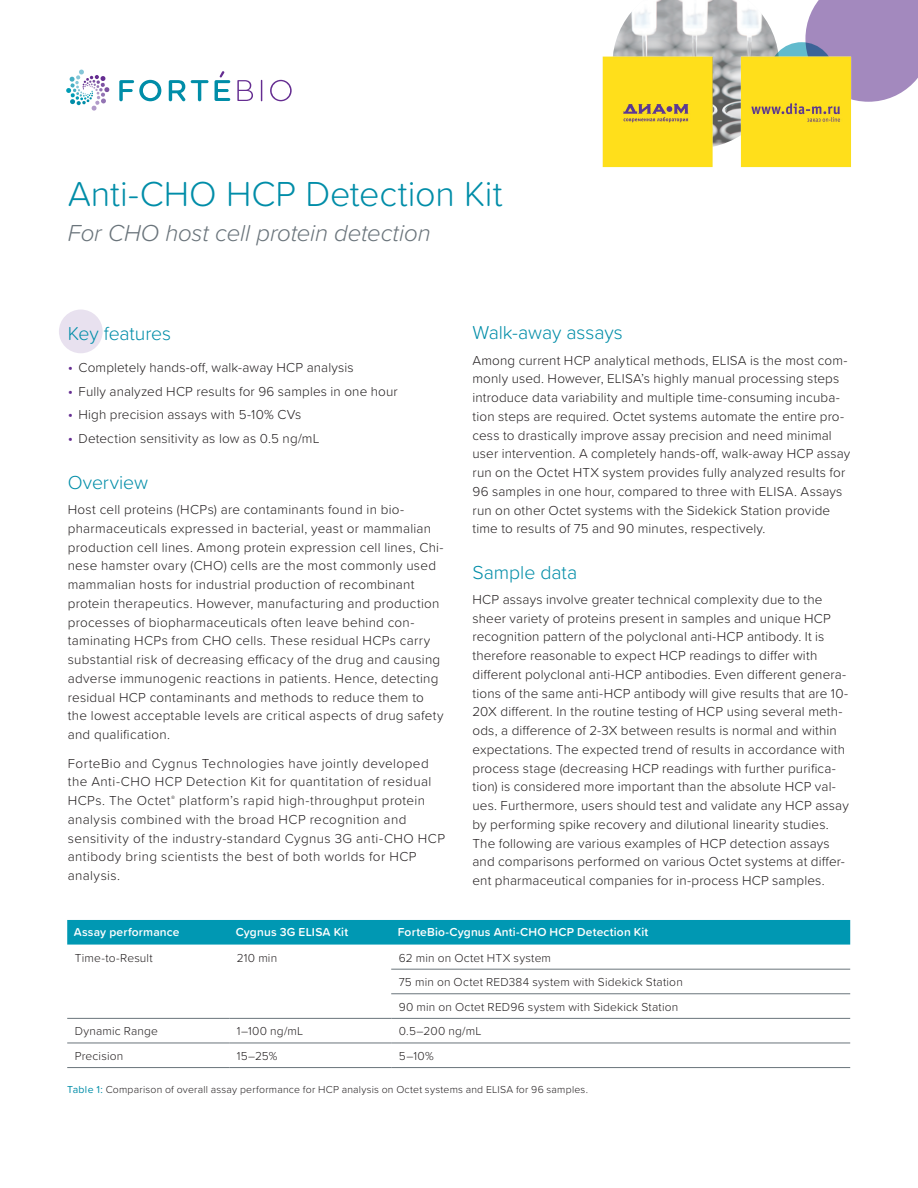
<style>
.page{position:relative;width:918px;height:1188px;background:#fff}
.page>*{position:absolute;margin:0;border:0;box-sizing:border-box;transform-origin:0 0}
.t1{font:300 36px "Proxima Soft";letter-spacing:-.005em;color:#008da8}
.t2{font:italic 300 24px "Proxima Soft";letter-spacing:-.01em;color:#6a747b}
.t3{font:300 19.5px "Proxima Soft";letter-spacing:-.005em;color:#008da8}
.t4{font:300 13.5px/18.8px "Proxima Soft";letter-spacing:.015em;color:#231f20}
.t5{font:300 12px/24.6px "Proxima Soft";letter-spacing:.015em;color:#231f20}
.t6{font:600 12px "Proxima Soft";letter-spacing:.015em;color:#fff}
.t7{font:300 10.5px "Proxima Soft";letter-spacing:.02em;color:#231f20}
.s1{font-size:15px;color:#652d91}
.s2{font-weight:400;color:#008da8}
</style>
<div class="page">
<div style="left:59px;top:310px;width:44px;height:43px;background:#e8e1ef;border-radius:50%"></div>
<svg style="left:805px;top:0;width:113px;height:102px;background:#a890c2"></svg>
<svg style="left:119px;top:80px;width:42px;height:21px"></svg>
<svg style="left:169px;top:80px;width:16px;height:21px"></svg>
<svg style="left:191px;top:80px;width:18px;height:21px"></svg>
<svg style="left:237px;top:80px;width:16px;height:21px"></svg>
<svg style="left:261px;top:80px;width:1px;height:21px"></svg>
<svg style="left:270px;top:80px;width:22px;height:21px"></svg>
<svg style="left:215px;top:71px;width:15px;height:30px"></svg>
<svg style="left:66px;top:69px;width:44px;height:42px"></svg>
<img style="left:614px;top:0;width:163px;height:46px">
<div style="left:67px;top:920px;width:783px;height:25px;background:#0098b3"></div>
<hr style="left:391px;top:969px;width:459px;height:1px;background:#6a747b">
<hr style="left:391px;top:994px;width:459px;height:1px;background:#6a747b">
<hr style="left:391px;top:1018px;width:459px;height:1px;background:#6a747b">
<hr style="left:67px;top:1043px;width:162px;height:1px;background:#6a747b">
<hr style="left:229px;top:1043px;width:162px;height:1px;background:#6a747b">
<hr style="left:391px;top:1043px;width:459px;height:1px;background:#6a747b">
<hr style="left:67px;top:1018px;width:162px;height:1px;background:#6a747b">
<hr style="left:229px;top:1018px;width:162px;height:1px;background:#6a747b">
<hr style="left:67px;top:1067px;width:162px;height:1px;background:#6a747b">
<hr style="left:229px;top:1067px;width:162px;height:1px;background:#6a747b">
<hr style="left:391px;top:1067px;width:459px;height:1px;background:#6a747b">
<img style="left:602px;top:46px;width:259px;height:122px">
<h1 class="t1" style="left:68px;top:167px;width:436px">Anti-CHO HCP Detection Kit</h1>
<h2 class="t2" style="left:68px;top:215px;width:364px">For CHO host cell protein detection</h2>
<h3 class="t3" style="left:68px;top:319px;width:105px">Key features</h3>
<p class="t4" style="left:68px;top:357px;width:287px"><span class="s1">•</span> Completely hands-off, walk-away HCP analysis</p>
<p class="t4" style="left:68px;top:381px;width:332px"><span class="s1">•</span> Fully analyzed HCP results for 96 samples in one hour</p>
<p class="t4" style="left:68px;top:405px;width:235px"><span class="s1">•</span> High precision assays with 5-10% CVs</p>
<p class="t4" style="left:68px;top:428px;width:253px"><span class="s1">•</span> Detection sensitivity as low as 0.5 ng/mL</p>
<h3 class="t3" style="left:68px;top:468px;width:82px">Overview</h3>
<p class="t4" style="left:68px;top:499px;width:377px">Host cell proteins (HCPs) are contaminants found in bio&shy;pharmaceuticals expressed in bacterial, yeast or mammalian production cell lines. Among protein expression cell lines, Chi&shy;nese hamster ovary (CHO) cells are the most commonly used mammalian hosts for industrial production of recombinant protein therapeutics. However, manufacturing and production processes of biopharmaceuticals often leave behind con&shy;taminating HCPs from CHO cells. These residual HCPs carry substantial risk of decreasing efficacy of the drug and causing adverse immunogenic reactions in patients. Hence, detecting residual HCP contaminants and methods to reduce them to the lowest acceptable levels are critical aspects of drug safety and qualification.</p>
<p class="t4" style="left:68px;top:753px;width:379px">ForteBio and Cygnus Technologies have jointly developed the Anti-CHO HCP Detection Kit for quantitation of residual HCPs. The Octet<sup>®</sup> platform’s rapid high-throughput protein analysis combined with the broad HCP recognition and sensitivity of the industry-standard Cygnus 3G anti-CHO HCP antibody bring scientists the best of both worlds for HCP analysis.</p>
<h3 class="t3" style="left:472px;top:318px;width:152px">Walk-away assays</h3>
<p class="t4" style="left:472px;top:350px;width:379px">Among current HCP analytical methods, ELISA is the most com&shy;monly used. However, ELISA’s highly manual processing steps introduce data variability and multiple time-consuming incuba&shy;tion steps are required. Octet systems automate the entire pro&shy;cess to drastically improve assay precision and need minimal user intervention. A completely hands-off, walk-away HCP assay run on the Octet HTX system provides fully analyzed results for 96 samples in one hour, compared to three with ELISA. Assays run on other Octet systems with the Sidekick Station provide time to results of 75 and 90 minutes, respectively.</p>
<h3 class="t3" style="left:472px;top:557px;width:106px">Sample data</h3>
<p class="t4" style="left:472px;top:589px;width:378px">HCP assays involve greater technical complexity due to the sheer variety of proteins present in samples and unique HCP recognition pattern of the polyclonal anti-HCP antibody. It is therefore reasonable to expect HCP readings to differ with different polyclonal anti-HCP antibodies. Even different genera&shy;tions of the same anti-HCP antibody will give results that are 10- 20X different. In the routine testing of HCP using several meth&shy;ods, a difference of 2-3X between results is normal and within expectations. The expected trend of results in accordance with process stage (decreasing HCP readings with further purifica&shy;tion) is considered more important than the absolute HCP val&shy;ues. Furthermore, users should test and validate any HCP assay by performing spike recovery and dilutional linearity studies.<br>The following are various examples of HCP detection assays and comparisons performed on various Octet systems at differ&shy;ent pharmaceutical companies for in-process HCP samples.</p>
<p class="t6" style="left:74px;top:923px;width:107px">Assay performance</p>
<p class="t6" style="left:236px;top:923px;width:114px">Cygnus 3G ELISA Kit</p>
<p class="t6" style="left:398px;top:923px;width:252px">ForteBio-Cygnus Anti-CHO HCP Detection Kit</p>
<p class="t5" style="left:75px;top:945px;width:80px">Time-to-Result</p>
<p class="t5" style="left:237px;top:945px;width:42px">210 min</p>
<p class="t5" style="left:399px;top:945px;width:286px">62 min on Octet HTX system<br>75 min on Octet RED384 system with Sidekick Station<br>90 min on Octet RED96 system with Sidekick Station</p>
<p class="t5" style="left:75px;top:1018px;width:85px">Dynamic Range</p>
<p class="t5" style="left:237px;top:1018px;width:68px">1–100 ng/mL</p>
<p class="t5" style="left:399px;top:1018px;width:84px">0.5–200 ng/mL</p>
<p class="t5" style="left:75px;top:1043px;width:50px">Precision</p>
<p class="t5" style="left:237px;top:1043px;width:42px">15–25%</p>
<p class="t5" style="left:399px;top:1043px;width:36px">5–10%</p>
<p class="t7" style="left:67px;top:1082px;width:522px"><span class="s2">Table 1:</span> Comparison of overall assay performance for HCP analysis on Octet systems and ELISA for 96 samples.</p>
</div>
